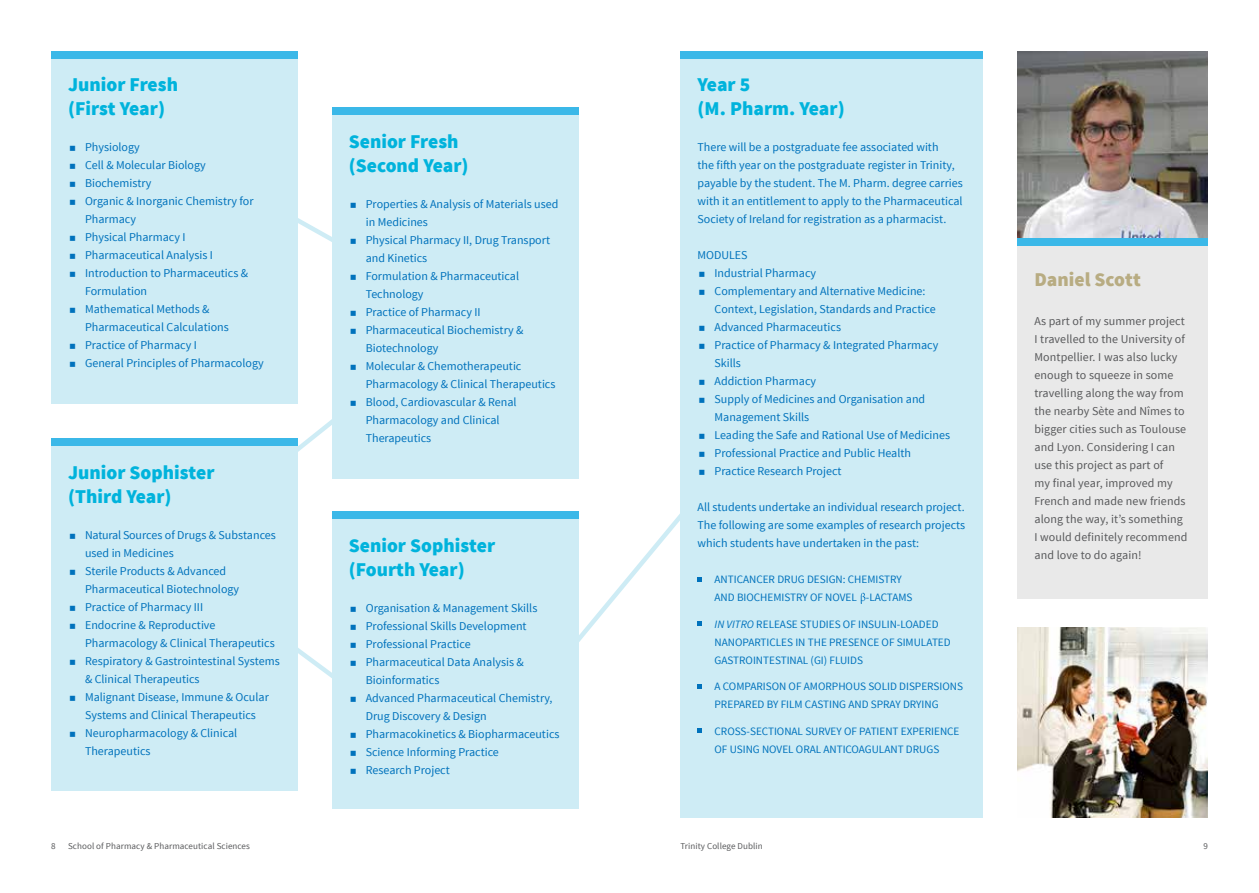
<style>
.page{position:relative;width:1259px;height:893px;background:#fff}
.page>*{position:absolute;margin:0;border:0;box-sizing:border-box;transform-origin:0 0}
.t1{font:900 19.5px/24px "Source Sans Pro";color:#00b3dc}
.t2{font:900 19.5px "Source Sans Pro";color:#b8ac82}
.t3{font:12px/18px "Source Sans Pro";color:#0072bc}
.t4{font:12px/18px "Source Sans Pro";letter-spacing:.01em;color:#58595b}
.t5{font:11.25px/18px "Source Sans Pro";color:#0072bc}
.t6{font:9px "Source Sans Pro";letter-spacing:.01em;color:#58595b}
.s1{font-style:italic}
</style>
<div class="page">
<svg style="left:144px;top:131px;width:536px;height:650px"></svg>
<div style="left:51px;top:51px;width:247px;height:352px;background:#ceecf5"></div>
<div style="left:332px;top:108px;width:246px;height:371px;background:#ceecf5"></div>
<div style="left:51px;top:438px;width:247px;height:353px;background:#ceecf5"></div>
<div style="left:51px;top:51px;width:247px;height:7px;background:#3bb8e8"></div>
<div style="left:332px;top:108px;width:246px;height:7px;background:#3bb8e8"></div>
<div style="left:51px;top:438px;width:247px;height:7px;background:#3bb8e8"></div>
<div style="left:332px;top:512px;width:246px;height:297px;background:#ceecf5"></div>
<div style="left:332px;top:512px;width:246px;height:7px;background:#3bb8e8"></div>
<img style="left:1017px;top:51px;width:191px;height:187px">
<img style="left:1017px;top:627px;width:191px;height:190px">
<div style="left:1017px;top:245px;width:191px;height:354px;background:#e9e9e9"></div>
<div style="left:1017px;top:238px;width:191px;height:7px;background:#3bb8e8"></div>
<div style="left:680px;top:51px;width:303px;height:766px;background:#ceecf5"></div>
<svg style="left:697px;top:577px;width:5px;height:5px"></svg>
<svg style="left:697px;top:621px;width:5px;height:5px"></svg>
<svg style="left:697px;top:684px;width:5px;height:5px"></svg>
<svg style="left:697px;top:729px;width:5px;height:4px"></svg>
<div style="left:680px;top:51px;width:303px;height:7px;background:#3bb8e8"></div>
<svg style="left:860px;top:593px;width:5px;height:11px"></svg>
<h1 class="t1" style="left:68px;top:74px;width:111px">Junior Fresh (First Year)</h1>
<p class="t3" style="left:85px;top:138px;width:180px">Physiology<br>Cell &amp; Molecular Biology<br>Biochemistry<br>Organic &amp; Inorganic Chemistry for<br>Pharmacy<br>Physical Pharmacy I<br>Pharmaceutical Analysis I<br>Introduction to Pharmaceutics &amp;<br>Formulation<br>Mathematical Methods &amp;<br>Pharmaceutical Calculations<br>Practice of Pharmacy I<br>General Principles of Pharmacology</p>
<h1 class="t1" style="left:349px;top:130px;width:121px">Senior Fresh (Second Year)</h1>
<p class="t3" style="left:366px;top:195px;width:194px">Properties &amp; Analysis of Materials used in Medicines<br>Physical Pharmacy II, Drug Transport and Kinetics<br>Formulation &amp; Pharmaceutical<br>Technology<br>Practice of Pharmacy II<br>Pharmaceutical Biochemistry &amp;<br>Biotechnology<br>Molecular &amp; Chemotherapeutic<br>Pharmacology &amp; Clinical Therapeutics<br>Blood, Cardiovascular &amp; Renal<br>Pharmacology and Clinical<br>Therapeutics</p>
<h1 class="t1" style="left:68px;top:461px;width:148px">Junior Sophister (Third Year)</h1>
<p class="t3" style="left:85px;top:526px;width:196px">Natural Sources of Drugs &amp; Substances used in Medicines<br>Sterile Products &amp; Advanced<br>Pharmaceutical Biotechnology<br>Practice of Pharmacy III<br>Endocrine &amp; Reproductive<br>Pharmacology &amp; Clinical Therapeutics<br>Respiratory &amp; Gastrointestinal Systems &amp; Clinical Therapeutics<br>Malignant Disease, Immune &amp; Ocular<br>Systems and Clinical Therapeutics<br>Neuropharmacology &amp; Clinical<br>Therapeutics</p>
<h1 class="t1" style="left:349px;top:534px;width:148px">Senior Sophister (Fourth Year)</h1>
<p class="t3" style="left:366px;top:599px;width:195px">Organisation &amp; Management Skills<br>Professional Skills Development<br>Professional Practice<br>Pharmaceutical Data Analysis &amp;<br>Bioinformatics<br>Advanced Pharmaceutical Chemistry,<br>Drug Discovery &amp; Design<br>Pharmacokinetics &amp; Biopharmaceutics<br>Science Informing Practice<br>Research Project</p>
<h1 class="t1" style="left:697px;top:74px;width:149px">Year 5<br>(M. Pharm. Year)</h1>
<p class="t3" style="left:697px;top:138px;width:267px">There will be a postgraduate fee associated with<br>the fifth year on the postgraduate register in Trinity, payable by the student. The M. Pharm. degree carries with it an entitlement to apply to the Pharmaceutical Society of Ireland for registration as a pharmacist.</p>
<p class="t3" style="left:714px;top:246px;width:237px;text-indent:-17px">MODULES<br>Industrial Pharmacy<br>Complementary and Alternative Medicine:<br>Context, Legislation, Standards and Practice<br>Advanced Pharmaceutics<br>Practice of Pharmacy &amp; Integrated Pharmacy<br>Skills<br>Addiction Pharmacy<br>Supply of Medicines and Organisation and<br>Management Skills<br>Leading the Safe and Rational Use of Medicines<br>Professional Practice and Public Health<br>Practice Research Project</p>
<p class="t3" style="left:697px;top:498px;width:269px;text-align:justify">All students undertake an individual research project.<br>The following are some examples of research projects which students have undertaken in the past:</p>
<p class="t5" style="left:714px;top:571px;width:199px">ANTICANCER DRUG DESIGN: CHEMISTRY<br>AND BIOCHEMISTRY OF NOVEL -LACTAMS</p>
<p class="t5" style="left:714px;top:615px;width:238px"><span class="s1">IN VITRO</span> RELEASE STUDIES OF INSULIN-LOADED<br>NANOPARTICLES IN THE PRESENCE OF SIMULATED<br>GASTROINTESTINAL (GI) FLUIDS</p>
<p class="t5" style="left:714px;top:678px;width:250px">A COMPARISON OF AMORPHOUS SOLID DISPERSIONS<br>PREPARED BY FILM CASTING AND SPRAY DRYING</p>
<p class="t5" style="left:714px;top:722px;width:246px">CROSS-SECTIONAL SURVEY OF PATIENT EXPERIENCE<br>OF USING NOVEL ORAL ANTICOAGULANT DRUGS</p>
<h1 class="t2" style="left:1034px;top:266px;width:108px">Daniel Scott</h1>
<p class="t4" style="left:1034px;top:312px;width:154px">As part of my summer project<br>I travelled to the University of<br>Montpellier. I was also lucky enough to squeeze in some travelling along the way from the nearby Sète and Nîmes to bigger cities such as Toulouse and Lyon. Considering I can use this project as part of<br>my final year, improved my<br>French and made new friends along the way, it’s something<br>I would definitely recommend and love to do again!</p>
<p class="t6" style="left:68px;top:840px;width:183px">School of Pharmacy &amp; Pharmaceutical Sciences</p>
<p class="t6" style="left:51px;top:840px;width:6px">8</p>
<p class="t6" style="left:680px;top:840px;width:84px">Trinity College Dublin</p>
<p class="t6" style="left:1203px;top:840px;width:6px">9</p>
</div>
